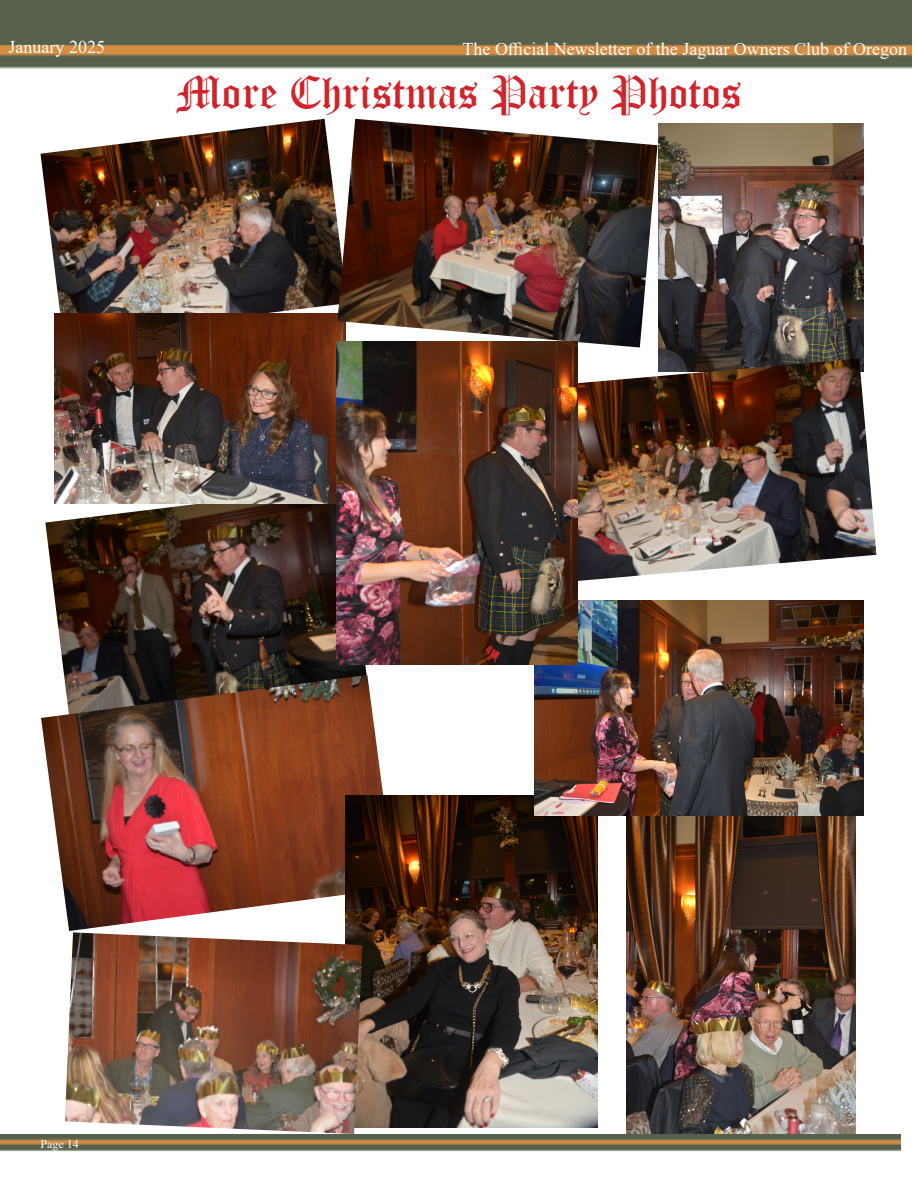
<style>
.page{position:relative;width:918px;height:1188px;background:#fff}
.page>*{position:absolute;margin:0;border:0;box-sizing:border-box;transform-origin:0 0}
.t1{font:45px "Old English Text";color:#d1232a}
.t2{font:18px "Times New Roman";color:#fff}
.t3{font:12px "Times New Roman";color:#fff}
</style>
<div class="page">
<img style="left:40px;top:119px;width:298px;height:194px">
<img style="left:658px;top:123px;width:206px;height:236px">
<img style="left:0;top:0;width:912px;height:69px">
<img style="left:0;top:1134px;width:900px;height:18px">
<img style="left:45px;top:503px;width:322px;height:172px">
<img style="left:54px;top:313px;width:284px;height:190px">
<img style="left:578px;top:359px;width:298px;height:222px">
<img style="left:338px;top:119px;width:320px;height:229px">
<img style="left:41px;top:675px;width:354px;height:256px">
<img style="left:345px;top:796px;width:252px;height:332px">
<img style="left:535px;top:600px;width:329px;height:215px">
<img style="left:337px;top:341px;width:241px;height:324px">
<img style="left:626px;top:816px;width:229px;height:318px">
<img style="left:65px;top:932px;width:297px;height:202px">
<p class="t2" style="left:9px;top:34px;width:98px">January 2025</p>
<p class="t2" style="left:463px;top:37px;width:446px">The Official Newsletter of the Jaguar Owners Club of Oregon</p>
<p class="t1" style="left:176px;top:64px;width:567px">More Christmas Party Photos</p>
<p class="t3" style="left:40px;top:1135px;width:40px">Page 14</p>
</div>
